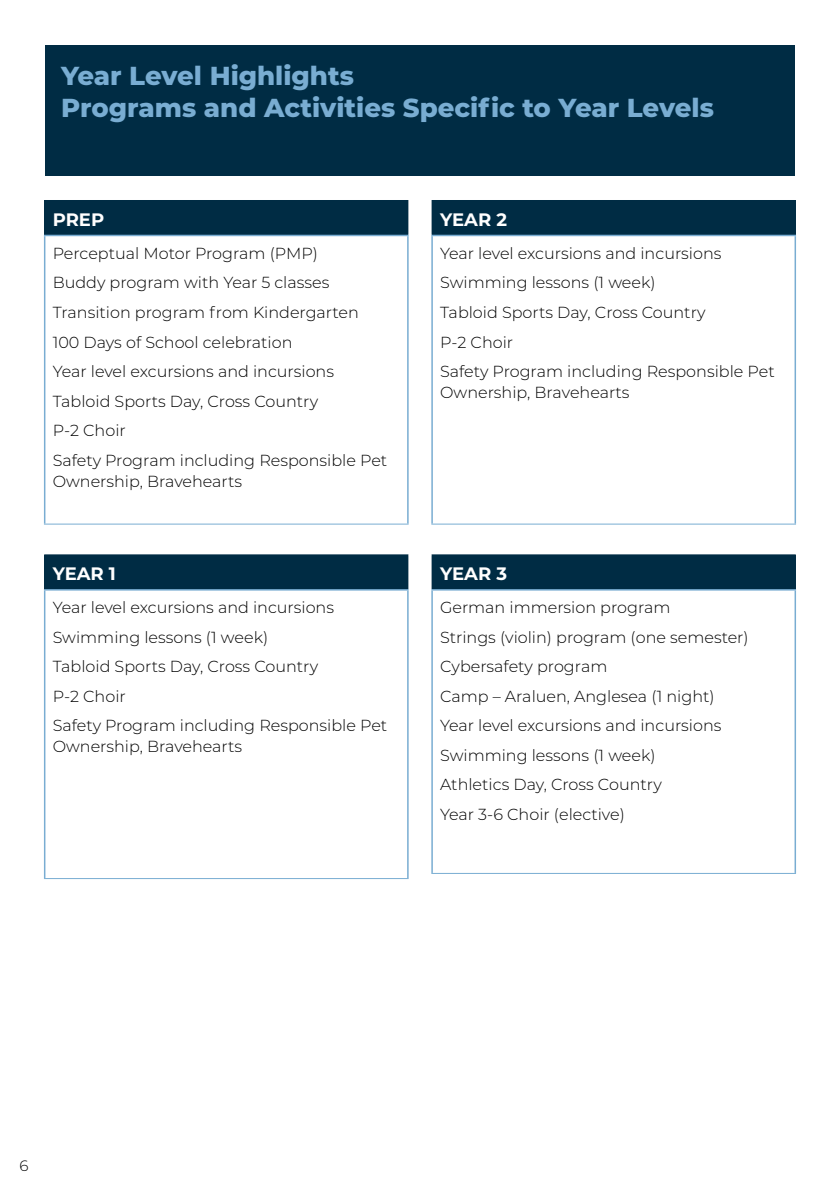
<style>
.page{position:relative;width:840px;height:1191px;background:#fff}
.page>*{position:absolute;margin:0;border:0;box-sizing:border-box;transform-origin:0 0}
.t1{font:800 26px/32px "Montserrat";color:#79add2}
.t2{font:700 18px "Montserrat";color:#fff}
.t3{font:300 16px/29.6px "Montserrat";color:#000}
.t4{font:300 15px "Montserrat";color:#000}
</style>
<div class="page">
<div style="left:45px;top:45px;width:749px;height:131px;background:#002c44"></div>
<div style="left:45px;top:200px;width:362px;height:35px;background:#002c44"></div>
<hr style="left:44px;top:200px;width:364px;height:1px;background:#002c44">
<hr style="left:44px;top:201px;width:1px;height:34px;background:#002c44">
<hr style="left:407px;top:201px;width:1px;height:34px;background:#002c44">
<hr style="left:44px;top:235px;width:364px;height:1px;background:#79add2">
<hr style="left:44px;top:236px;width:1px;height:287px;background:#79add2">
<hr style="left:407px;top:236px;width:1px;height:287px;background:#79add2">
<hr style="left:44px;top:523px;width:364px;height:1px;background:#79add2">
<div style="left:432px;top:200px;width:362px;height:35px;background:#002c44"></div>
<hr style="left:431px;top:200px;width:364px;height:1px;background:#002c44">
<hr style="left:431px;top:201px;width:1px;height:34px;background:#002c44">
<hr style="left:794px;top:201px;width:1px;height:34px;background:#002c44">
<hr style="left:431px;top:235px;width:364px;height:1px;background:#79add2">
<hr style="left:431px;top:236px;width:1px;height:287px;background:#79add2">
<hr style="left:794px;top:236px;width:1px;height:287px;background:#79add2">
<hr style="left:431px;top:523px;width:364px;height:1px;background:#79add2">
<div style="left:45px;top:555px;width:362px;height:35px;background:#002c44"></div>
<hr style="left:44px;top:554px;width:364px;height:1px;background:#002c44">
<hr style="left:44px;top:555px;width:1px;height:34px;background:#002c44">
<hr style="left:407px;top:555px;width:1px;height:34px;background:#002c44">
<hr style="left:44px;top:589px;width:364px;height:1px;background:#79add2">
<hr style="left:44px;top:590px;width:1px;height:288px;background:#79add2">
<hr style="left:407px;top:590px;width:1px;height:288px;background:#79add2">
<hr style="left:44px;top:878px;width:364px;height:1px;background:#79add2">
<div style="left:432px;top:555px;width:362px;height:35px;background:#002c44"></div>
<hr style="left:431px;top:554px;width:364px;height:1px;background:#002c44">
<hr style="left:431px;top:555px;width:1px;height:34px;background:#002c44">
<hr style="left:794px;top:555px;width:1px;height:34px;background:#002c44">
<hr style="left:431px;top:589px;width:364px;height:1px;background:#79add2">
<hr style="left:431px;top:590px;width:1px;height:283px;background:#79add2">
<hr style="left:794px;top:590px;width:1px;height:283px;background:#79add2">
<hr style="left:431px;top:873px;width:364px;height:1px;background:#79add2">
<h1 class="t1" style="left:61px;top:59px;width:654px">Year Level Highlights<br>Programs and Activities Specific to Year Levels</h1>
<p class="t2" style="left:53px;top:206px;width:53px">PREP</p>
<p class="t3" style="left:53px;top:238px;width:336px">Perceptual Motor Program (PMP)<br>Buddy program with Year 5 classes<br>Transition program from Kindergarten<br>100 Days of School celebration<br>Year level excursions and incursions<br>Tabloid Sports Day, Cross Country<br>P-2 Choir<br>Safety Program including Responsible Pet</p>
<p class="t3" style="left:53px;top:465px;width:191px">Ownership, Bravehearts</p>
<p class="t2" style="left:53px;top:561px;width:65px">YEAR 1</p>
<p class="t3" style="left:53px;top:592px;width:336px">Year level excursions and incursions<br>Swimming lessons (1 week)<br>Tabloid Sports Day, Cross Country<br>P-2 Choir<br>Safety Program including Responsible Pet</p>
<p class="t3" style="left:53px;top:731px;width:191px">Ownership, Bravehearts</p>
<p class="t2" style="left:440px;top:206px;width:68px">YEAR 2</p>
<p class="t3" style="left:440px;top:238px;width:336px">Year level excursions and incursions<br>Swimming lessons (1 week)<br>Tabloid Sports Day, Cross Country<br>P-2 Choir<br>Safety Program including Responsible Pet</p>
<p class="t3" style="left:440px;top:377px;width:191px">Ownership, Bravehearts</p>
<p class="t2" style="left:440px;top:561px;width:68px">YEAR 3</p>
<p class="t3" style="left:440px;top:592px;width:310px">German immersion program<br>Strings (violin) program (one semester)<br>Cybersafety program<br>Camp – Araluen, Anglesea (1 night)<br>Year level excursions and incursions<br>Swimming lessons (1 week)<br>Athletics Day, Cross Country<br>Year 3-6 Choir (elective)</p>
<p class="t4" style="left:20px;top:1156px;width:11px">6</p>
</div>
